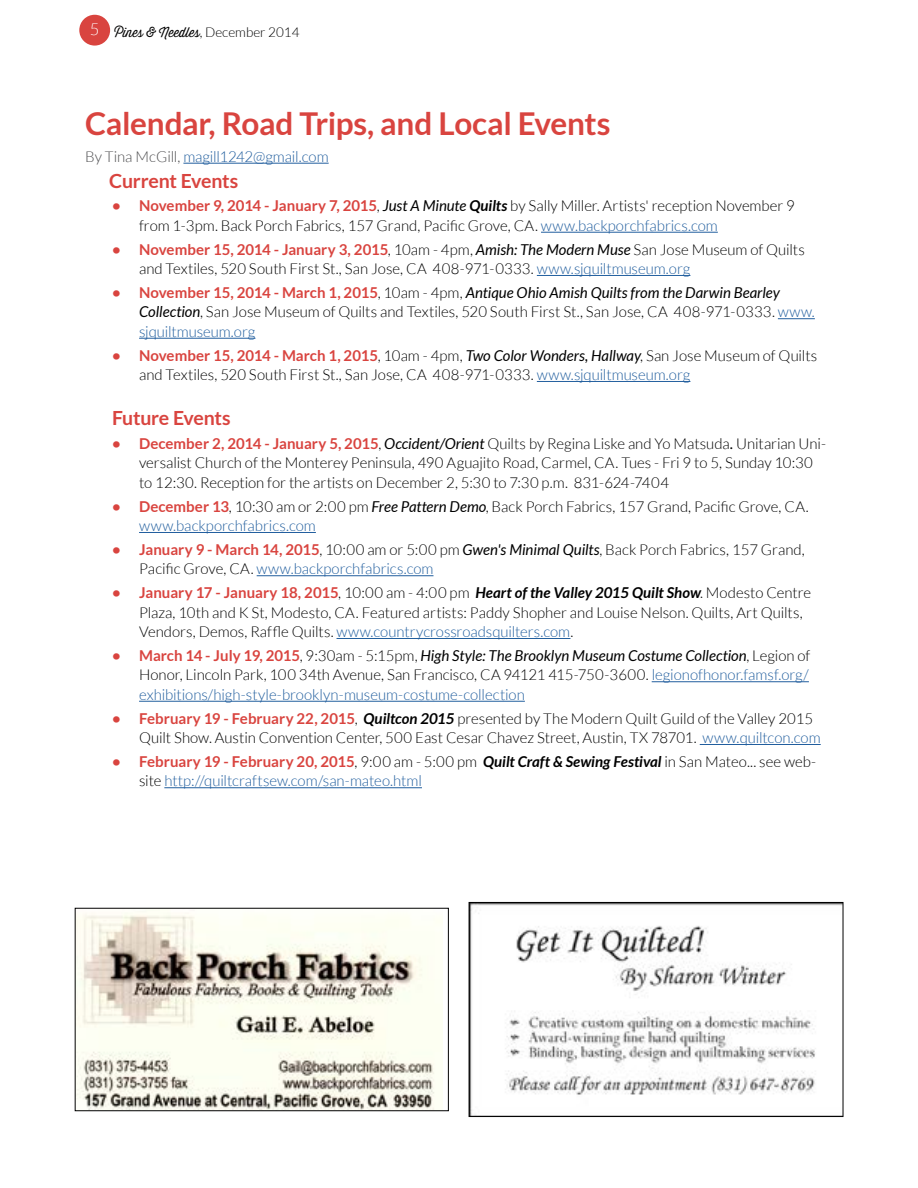
<style>
.page{position:relative;width:918px;height:1188px;background:#fff}
.page>*{position:absolute;margin:0;border:0;box-sizing:border-box;transform-origin:0 0}
.t1{font:700 31.5px "Lato";letter-spacing:-.01em;color:#d9443f}
.t2{font:700 19.5px "Lato";letter-spacing:-.015em;color:#d9443f}
.t3{font:300 15px/19.5px "Lato";color:#000}
.t4{font:300 15px/19.5px "Lato";letter-spacing:-.005em;color:#215e9e}
.t5{font:300 13.5px "Thirsty Script";color:#000}
.s1{font-family:"Lato"}
.s2{color:#4d4d4f}
.s3{font-weight:700;color:#d9443f}
.s4{font-weight:400;font-style:italic}
.s5{font-weight:700;font-style:italic}
.s6{color:#215e9e}
.s7{color:#000}
.s8{font-weight:700;font-style:italic;color:#000}
</style>
<div class="page">
<div style="left:79px;top:15px;width:31px;height:31px;background:#d9443f;border-radius:50%"></div>
<hr style="left:183px;top:163px;width:146px;height:1px;background:#215e9e">
<hr style="left:541px;top:232px;width:177px;height:1px;background:#215e9e">
<hr style="left:537px;top:275px;width:153px;height:1px;background:#215e9e">
<hr style="left:778px;top:318px;width:37px;height:1px;background:#215e9e">
<hr style="left:139px;top:338px;width:116px;height:1px;background:#215e9e">
<hr style="left:537px;top:381px;width:153px;height:1px;background:#215e9e">
<hr style="left:139px;top:532px;width:177px;height:1px;background:#215e9e">
<hr style="left:257px;top:575px;width:176px;height:1px;background:#215e9e">
<hr style="left:337px;top:638px;width:233px;height:1px;background:#215e9e">
<hr style="left:652px;top:681px;width:157px;height:1px;background:#215e9e">
<hr style="left:139px;top:701px;width:386px;height:1px;background:#215e9e">
<hr style="left:700px;top:744px;width:121px;height:1px;background:#215e9e">
<hr style="left:164px;top:787px;width:258px;height:1px;background:#215e9e">
<img style="left:77px;top:910px;width:366px;height:199px">
<img style="left:471px;top:904px;width:370px;height:211px">
<div style="left:469px;top:902px;width:374px;height:215px;border:1px solid #000"></div>
<p class="t5" style="left:90px;top:23px;width:211px"><sup>5</sup> Pines &amp; Needles<span class="s1">, December 2014</span></p>
<h1 class="t1" style="left:85px;top:106px;width:527px">Calendar, Road Trips, and Local Events</h1>
<p class="t4" style="left:85px;top:147px;width:245px"><span class="s2">By Tina McGill,</span> magill1242@gmail.com</p>
<h2 class="t2" style="left:109px;top:169px;width:131px">Current Events</h2>
<p class="t3" style="left:139px;top:196px;width:657px;text-indent:-27px"><span class="s3">• November 9, 2014 - January 7, 2015</span>, <span class="s4">Just A Minute</span> <span class="s5">Quilts</span> by Sally Miller. Artists' reception November 9 from 1-3pm. Back Porch Fabrics, 157 Grand, Pacific Grove, CA. <span class="s6">www.backporchfabrics.com</span></p>
<p class="t3" style="left:139px;top:240px;width:667px;text-indent:-27px"><span class="s3">• November 15, 2014 - January 3, 2015</span>, 10am - 4pm, <span class="s4">Amish: The Modern Muse</span> San Jose Museum of Quilts and Textiles, 520 South First St., San Jose, CA 408-971-0333. <span class="s6">www.sjquiltmuseum.org</span></p>
<p class="t3" style="left:139px;top:283px;width:677px;text-indent:-27px"><span class="s3">• November 15, 2014 - March 1, 2015</span>, 10am - 4pm, <span class="s4">Antique Ohio Amish Quilts from the Darwin Bearley<br>Collection</span>, San Jose Museum of Quilts and Textiles, 520 South First St., San Jose, CA 408-971-0333. <span class="s6">www. sjquiltmuseum.org</span></p>
<p class="t3" style="left:139px;top:346px;width:680px;text-indent:-27px"><span class="s3">• November 15, 2014 - March 1, 2015</span>, 10am - 4pm, <span class="s4">Two Color Wonders, Hallway</span>, San Jose Museum of Quilts and Textiles, 520 South First St., San Jose, CA 408-971-0333. <span class="s6">www.sjquiltmuseum.org</span></p>
<h2 class="t2" style="left:112px;top:407px;width:120px">Future Events</h2>
<p class="t3" style="left:139px;top:434px;width:689px;text-indent:-27px"><span class="s3">• December 2, 2014 - January 5, 2015</span>, <span class="s4">Occident/Orient</span> Quilts by Regina Liske and Yo Matsuda<span class="s4">.</span> Unitarian Uni&shy;versalist Church of the Monterey Peninsula, 490 Aguajito Road, Carmel, CA. Tues - Fri 9 to 5, Sunday 10:30 to 12:30. Reception for the artists on December 2, 5:30 to 7:30 p.m. 831-624-7404</p>
<p class="t3" style="left:139px;top:497px;width:671px;text-indent:-27px"><span class="s3">• December 13</span>, 10:30 am or 2:00 pm <span class="s4">Free Pattern Demo</span>, Back Porch Fabrics, 157 Grand, Pacific Grove, CA. <span class="s6">www.backporchfabrics.com</span></p>
<p class="t3" style="left:139px;top:540px;width:667px;text-indent:-27px"><span class="s3">• January 9 - March 14, 2015</span>, 10:00 am or 5:00 pm <span class="s4">Gwen's Minimal Quilts</span>, Back Porch Fabrics, 157 Grand,<br>Pacific Grove, CA. <span class="s6">www.backporchfabrics.com</span></p>
<p class="t3" style="left:139px;top:583px;width:674px;text-indent:-27px"><span class="s3">• January 17 - January 18, 2015</span>, 10:00 am - 4:00 pm <span class="s5">Heart of the Valley 2015 Quilt Show</span>. Modesto Centre<br>Plaza, 10th and K St, Modesto, CA. Featured artists: Paddy Shopher and Louise Nelson. Quilts, Art Quilts,<br>Vendors, Demos, Raffle Quilts. <span class="s6">www.countrycrossroadsquilters.com</span>.</p>
<p class="t3" style="left:139px;top:646px;width:673px;text-align:justify;text-indent:-27px"><span class="s3">• March 14 - July 19, 2015</span>, 9:30am - 5:15pm, <span class="s4">High Style: The Brooklyn Museum Costume Collection</span>, Legion of Honor, Lincoln Park, 100 34th Avenue, San Francisco, CA 94121 415-750-3600. <span class="s6">legionofhonor.famsf.org/ exhibitions/high-style-brooklyn-museum-costume-collection</span></p>
<p class="t3" style="left:139px;top:709px;width:683px;text-indent:-27px"><span class="s3">• February 19 - February 22, 2015</span>, <span class="s5">Quiltcon 2015</span> presented by The Modern Quilt Guild of the Valley 2015<br>Quilt Show. Austin Convention Center, 500 East Cesar Chavez Street, Austin, TX 78701. <span class="s6">www.quiltcon.com</span></p>
<p class="t4" style="left:139px;top:752px;width:679px;text-indent:-27px"><span class="s3">• February 19 - February 20, 2015</span><span class="s7">, 9:00 am - 5:00 pm</span> <span class="s8">Quilt Craft &amp; Sewing Festival</span> <span class="s7">in San Mateo... see web&shy;site</span> http://quiltcraftsew.com/san-mateo.html</p>
</div>
